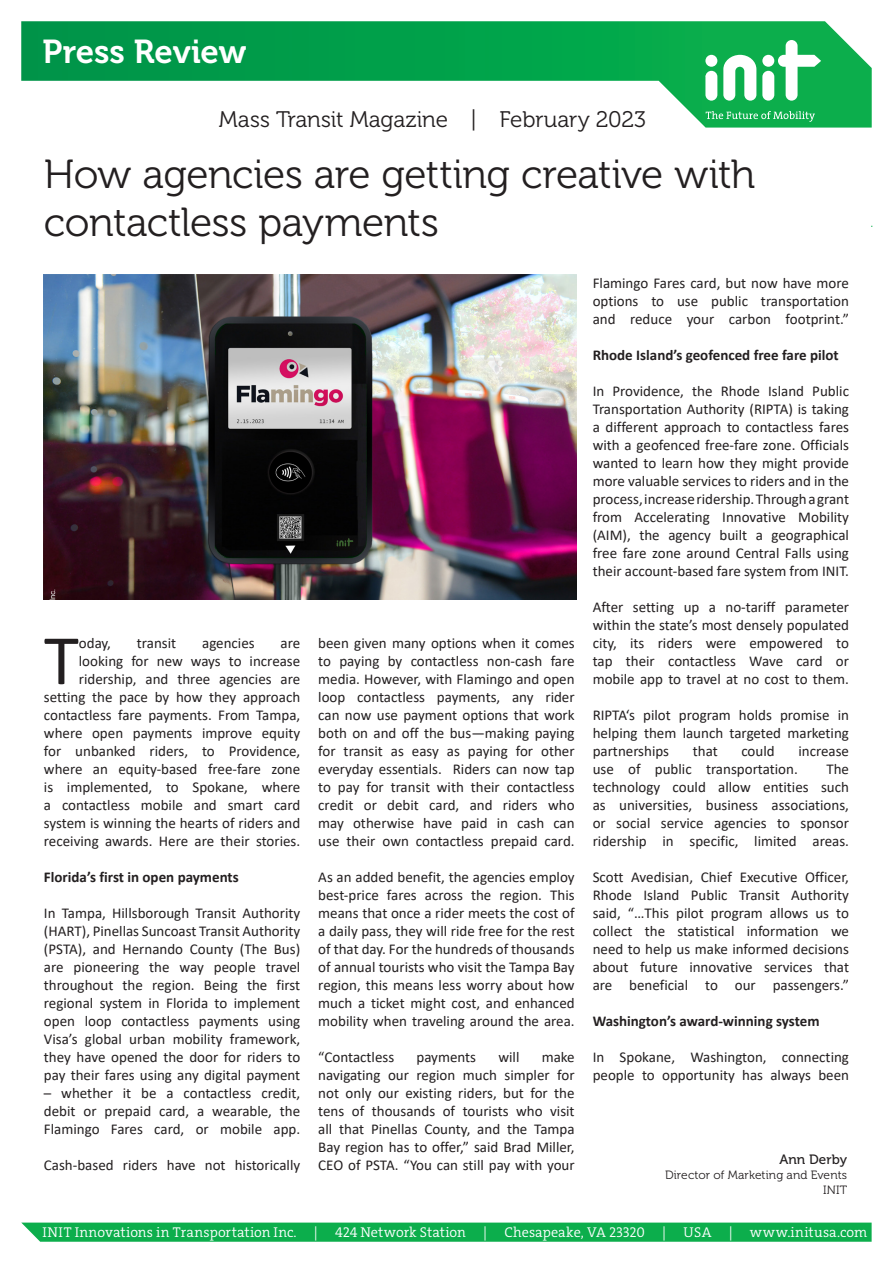
<style>
.page{position:relative;width:893px;height:1263px;background:#fff}
.page>*{position:absolute;margin:0;border:0;box-sizing:border-box;transform-origin:0 0}
.t1{font:71.7px "Calibri";color:#231f20}
.t2{font:40.5px/48px "Museo 300";letter-spacing:-.015em;color:#231f20}
.Head_POLYGON{font:33px "Museo 700";letter-spacing:-.005em;color:#fff}
.Magazine{font:22.5px "Museo 300";letter-spacing:-.005em;color:#231f20}
.t3{font:15px/18px "Calibri";color:#231f20;text-align:justify}
.t4{font:700 15px "Calibri";color:#231f20}
.Abspann{font:300 14.25px "The Serif";letter-spacing:.005em;color:#fff}
.t5{font:13.5px "Museo 500";letter-spacing:.005em;color:#231f20}
.t6{font:12px/15px "Museo 300";letter-spacing:.01em;color:#231f20;text-align:right}
</style>
<div class="page">
<svg style="left:21px;top:1222px;width:851px;height:20px;background:#18b255"></svg>
<svg style="left:21px;top:21px;width:851px;height:107px"></svg>
<svg style="left:723px;top:55px;width:33px;height:46px"></svg>
<svg style="left:705px;top:71px;width:12px;height:30px"></svg>
<div style="left:705px;top:55px;width:12px;height:12px;background:#fff;border-radius:50%"></div>
<svg style="left:762px;top:40px;width:59px;height:61px"></svg>
<div style="left:762px;top:55px;width:12px;height:12px;background:#fff;border-radius:50%"></div>
<svg style="left:706px;top:111px;width:109px;height:11px"></svg>
<img style="left:44px;top:275px;width:532px;height:325px">
<p class="Head_POLYGON" style="left:43px;top:34px;width:205px">Press Review</p>
<p class="Magazine" style="left:219px;top:108px;width:429px">Mass Transit Magazine | February 2023</p>
<p class="t2" style="left:44px;top:151px;width:713px">How agencies are getting creative with contactless payments</p>
<p class="t1" style="left:44px;top:610px;width:36px">T</p>
<p class="t3" style="left:79px;top:634px;width:34px">oday,</p>
<p class="t3" style="left:137px;top:634px;width:41px">transit</p>
<p class="t3" style="left:202px;top:634px;width:54px">agencies</p>
<p class="t3" style="left:44px;top:634px;width:258px;text-align:right">are<br>looking for new ways to increase ridership, and three agencies are setting the pace by how they approach contactless fare payments. From Tampa, where open payments improve equity for unbanked riders, to Providence, where an equity-based free-fare zone is implemented, to Spokane, where a contactless mobile and smart card system is winning the hearts of riders and receiving awards. Here are their stories.</p>
<p class="t4" style="left:44px;top:866px;width:196px">Florida’s first in open payments</p>
<p class="t3" style="left:44px;top:904px;width:258px">In Tampa, Hillsborough Transit Authority (HART), Pinellas Suncoast Transit Authority (PSTA), and Hernando County (The Bus) are pioneering the way people travel throughout the region. Being the first regional system in Florida to implement open loop contactless payments using Visa’s global urban mobility framework, they have opened the door for riders to pay their fares using any digital payment</p>
<p class="t3" style="left:44px;top:1084px;width:258px">– whether it be a contactless credit, debit or prepaid card, a wearable, the Flamingo Fares card, or mobile app.</p>
<p class="t3" style="left:44px;top:1156px;width:258px">Cash-based riders have not historically</p>
<p class="t3" style="left:318px;top:634px;width:258px">been given many options when it comes to paying by contactless non-cash fare media. However, with Flamingo and open loop contactless payments, any rider can now use payment options that work both on and off the bus—making paying for transit as easy as paying for other everyday essentials. Riders can now tap to pay for transit with their contactless credit or debit card, and riders who may otherwise have paid in cash can use their own contactless prepaid card.</p>
<p class="t3" style="left:318px;top:868px;width:258px">As an added benefit, the agencies employ best-price fares across the region. This means that once a rider meets the cost of a daily pass, they will ride free for the rest of that day. For the hundreds of thousands of annual tourists who visit the Tampa Bay region, this means less worry about how much a ticket might cost, and enhanced mobility when traveling around the area.</p>
<p class="t3" style="left:318px;top:1048px;width:77px">“Contactless</p>
<p class="t3" style="left:416px;top:1048px;width:61px">payments</p>
<p class="t3" style="left:498px;top:1048px;width:23px">will</p>
<p class="t3" style="left:318px;top:1048px;width:258px;text-indent:223px">make navigating our region much simpler for not only our existing riders, but for the tens of thousands of tourists who visit all that Pinellas County, and the Tampa Bay region has to offer,” said Brad Miller, CEO of PSTA. “You can still pay with your</p>
<p class="t3" style="left:593px;top:274px;width:258px">Flamingo Fares card, but now have more options to use public transportation and reduce your carbon footprint.”</p>
<p class="t4" style="left:593px;top:344px;width:248px">Rhode Island’s geofenced free fare pilot</p>
<p class="t3" style="left:593px;top:382px;width:258px">In Providence, the Rhode Island Public Transportation Authority (RIPTA) is taking a different approach to contactless fares with a geofenced free-fare zone. Officials wanted to learn how they might provide more valuable services to riders and in the process, increase ridership. Through a grant from Accelerating Innovative Mobility (AIM), the agency built a geographical free fare zone around Central Falls using their account-based fare system from INIT.</p>
<p class="t3" style="left:593px;top:598px;width:258px">After setting up a no-tariff parameter within the state’s most densely populated city, its riders were empowered to tap their contactless Wave card or mobile app to travel at no cost to them.</p>
<p class="t3" style="left:593px;top:706px;width:258px">RIPTA‘s pilot program holds promise in helping them launch targeted marketing partnerships</p>
<p class="t3" style="left:693px;top:742px;width:26px">that</p>
<p class="t3" style="left:741px;top:742px;width:35px">could</p>
<p class="t3" style="left:798px;top:742px;width:52px">increase</p>
<p class="t3" style="left:593px;top:760px;width:207px">use of public transportation.</p>
<p class="t3" style="left:593px;top:760px;width:258px;text-indent:234px">The technology could allow entities such as universities, business associations, or social service agencies to sponsor ridership in specific, limited areas.</p>
<p class="t3" style="left:593px;top:868px;width:258px">Scott Avedisian, Chief Executive Officer, Rhode Island Public Transit Authority said, “…This pilot program allows us to collect the statistical information we need to help us make informed decisions about future innovative services that are beneficial to our passengers.”</p>
<p class="t4" style="left:593px;top:1010px;width:228px">Washington’s award-winning system</p>
<p class="t3" style="left:593px;top:1048px;width:258px">In Spokane, Washington, connecting people to opportunity has always been</p>
<p class="t5" style="left:779px;top:1151px;width:69px">Ann Derby</p>
<p class="t6" style="left:665px;top:1167px;width:184px">Director of Marketing and Events<br>INIT</p>
<p class="Abspann" style="left:43px;top:1223px;width:826px">INIT Innovations in Transportation Inc. | 424 Network Station | Chesapeake, VA 23320 | USA | www.initusa.com</p>
</div>
